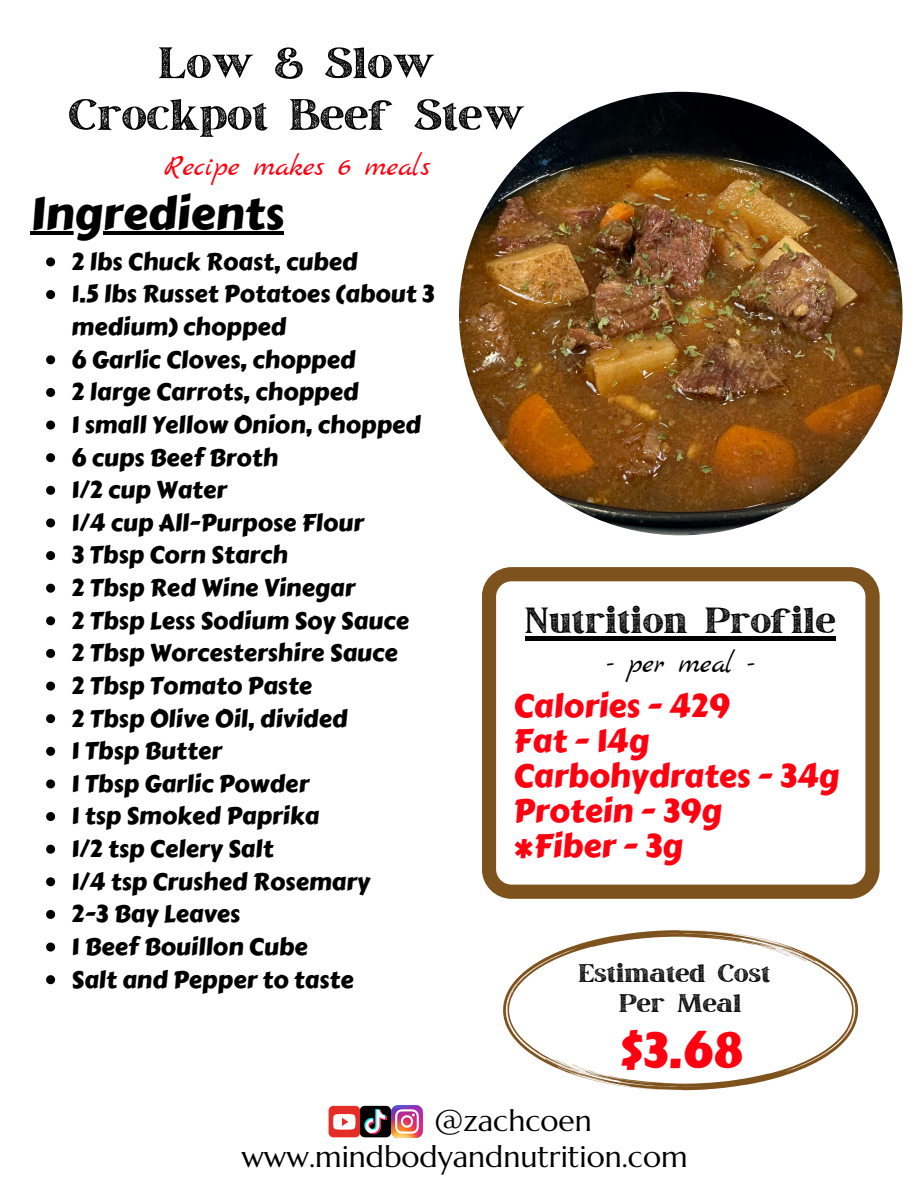
<style>
.page{position:relative;width:918px;height:1188px;background:#fff}
.page>*{position:absolute;margin:0;border:0;box-sizing:border-box;transform-origin:0 0}
.t1{font:52.5px "March Rough";color:#000}
.t2{font:48.45px "Carter One";color:#ff0010}
.t3{font:45px "Carter One";color:#000}
.t4{font:43.35px "March Rough";color:#000}
.t5{font:32.55px "Carter One";color:#ff0010}
.t6{font:30.3px "March Rough";color:#000}
.t7{font:30px "Marcellus";color:#000}
.t8{font:30px "Marck Script";color:#ff0010}
.t9{font:29.85px "Marck Script";color:#000}
.t10{font:24px/32.7px "Carter One";color:#000}
</style>
<div class="page">
<img style="left:459px;top:92px;width:444px;height:443px;border-radius:50%">
<svg style="left:503px;top:958px;width:42px;height:97px"></svg>
<svg style="left:507px;top:959px;width:38px;height:69px"></svg>
<svg style="left:545px;top:930px;width:313px;height:160px"></svg>
<svg style="left:532px;top:1050px;width:115px;height:38px"></svg>
<svg style="left:811px;top:992px;width:44px;height:70px"></svg>
<svg style="left:714px;top:933px;width:115px;height:37px"></svg>
<svg style="left:482px;top:567px;width:398px;height:332px"></svg>
<img style="left:391px;top:1106px;width:32px;height:31px">
<div style="left:329px;top:1106px;width:31px;height:31px;background:#e52d27;border-radius:5px"></div>
<svg style="left:333px;top:1106px;width:58px;height:31px"></svg>
<svg style="left:46px;top:257px;width:9px;height:9px"></svg>
<svg style="left:46px;top:290px;width:9px;height:9px"></svg>
<svg style="left:46px;top:355px;width:9px;height:9px"></svg>
<svg style="left:46px;top:388px;width:9px;height:9px"></svg>
<svg style="left:46px;top:421px;width:9px;height:9px"></svg>
<svg style="left:46px;top:453px;width:9px;height:9px"></svg>
<svg style="left:46px;top:486px;width:9px;height:9px"></svg>
<svg style="left:46px;top:518px;width:9px;height:9px"></svg>
<svg style="left:46px;top:551px;width:9px;height:9px"></svg>
<svg style="left:46px;top:584px;width:9px;height:9px"></svg>
<svg style="left:46px;top:616px;width:9px;height:9px"></svg>
<svg style="left:46px;top:649px;width:9px;height:9px"></svg>
<svg style="left:46px;top:682px;width:9px;height:9px"></svg>
<svg style="left:46px;top:714px;width:9px;height:9px"></svg>
<svg style="left:46px;top:747px;width:9px;height:9px"></svg>
<svg style="left:46px;top:779px;width:9px;height:9px"></svg>
<svg style="left:46px;top:812px;width:9px;height:9px"></svg>
<svg style="left:46px;top:845px;width:9px;height:9px"></svg>
<svg style="left:46px;top:877px;width:9px;height:9px"></svg>
<svg style="left:46px;top:910px;width:9px;height:9px"></svg>
<svg style="left:46px;top:943px;width:9px;height:9px"></svg>
<svg style="left:46px;top:975px;width:9px;height:9px"></svg>
<hr style="left:30px;top:232px;width:254px;height:3px;background:#000">
<hr style="left:525px;top:636px;width:311px;height:4px;background:#000">
<p class="t1" style="left:159px;top:39px;width:277px">Low &amp; Slow</p>
<p class="t1" style="left:69px;top:91px;width:457px">Crockpot Beef Stew</p>
<p class="t8" style="left:164px;top:149px;width:268px">Recipe makes 6 meals</p>
<p class="t3" style="left:30px;top:180px;width:255px">Ingredients</p>
<p class="t10" style="left:71px;top:245px;width:288px">2 lbs Chuck Roast, cubed</p>
<p class="t10" style="left:71px;top:278px;width:365px">1.5 lbs Russet Potatoes (about 3 medium) chopped</p>
<p class="t10" style="left:71px;top:343px;width:286px">6 Garlic Cloves, chopped</p>
<p class="t10" style="left:71px;top:376px;width:289px">2 large Carrots, chopped</p>
<p class="t10" style="left:71px;top:409px;width:351px">1 small Yellow Onion, chopped</p>
<p class="t10" style="left:71px;top:441px;width:208px">6 cups Beef Broth</p>
<p class="t10" style="left:71px;top:474px;width:157px">1/2 cup Water</p>
<p class="t10" style="left:71px;top:506px;width:294px">1/4 cup All-Purpose Flour</p>
<p class="t10" style="left:71px;top:539px;width:218px">3 Tbsp Corn Starch</p>
<p class="t10" style="left:71px;top:572px;width:285px">2 Tbsp Red Wine Vinegar</p>
<p class="t10" style="left:71px;top:604px;width:339px">2 Tbsp Less Sodium Soy Sauce</p>
<p class="t10" style="left:71px;top:637px;width:328px">2 Tbsp Worcestershire Sauce</p>
<p class="t10" style="left:71px;top:670px;width:242px">2 Tbsp Tomato Paste</p>
<p class="t10" style="left:71px;top:702px;width:278px">2 Tbsp Olive Oil, divided</p>
<p class="t10" style="left:71px;top:735px;width:152px">1 Tbsp Butter</p>
<p class="t10" style="left:71px;top:767px;width:239px">1 Tbsp Garlic Powder</p>
<p class="t10" style="left:71px;top:800px;width:249px">1 tsp Smoked Paprika</p>
<p class="t10" style="left:71px;top:833px;width:204px">1/2 tsp Celery Salt</p>
<p class="t10" style="left:71px;top:865px;width:300px">1/4 tsp Crushed Rosemary</p>
<p class="t10" style="left:71px;top:898px;width:170px">2-3 Bay Leaves</p>
<p class="t10" style="left:71px;top:931px;width:238px">1 Beef Bouillon Cube</p>
<p class="t10" style="left:71px;top:963px;width:284px">Salt and Pepper to taste</p>
<p class="t4" style="left:525px;top:600px;width:312px">Nutrition Profile</p>
<p class="t9" style="left:607px;top:646px;width:148px">- per meal -</p>
<p class="t5" style="left:513px;top:681px;width:218px">Calories - 429</p>
<p class="t5" style="left:513px;top:716px;width:137px">Fat - 14g</p>
<p class="t5" style="left:513px;top:751px;width:327px">Carbohydrates - 34g</p>
<p class="t5" style="left:513px;top:786px;width:210px">Protein - 39g</p>
<p class="t5" style="left:513px;top:821px;width:171px">*Fiber - 3g</p>
<p class="t6" style="left:579px;top:960px;width:193px">Estimated Cost</p>
<p class="t6" style="left:620px;top:990px;width:124px">Per Meal</p>
<p class="t2" style="left:619px;top:1014px;width:125px">$3.68</p>
<p class="t7" style="left:434px;top:1102px;width:159px">@zachcoen</p>
<p class="t7" style="left:241px;top:1138px;width:448px">www.mindbodyandnutrition.com</p>
</div>
